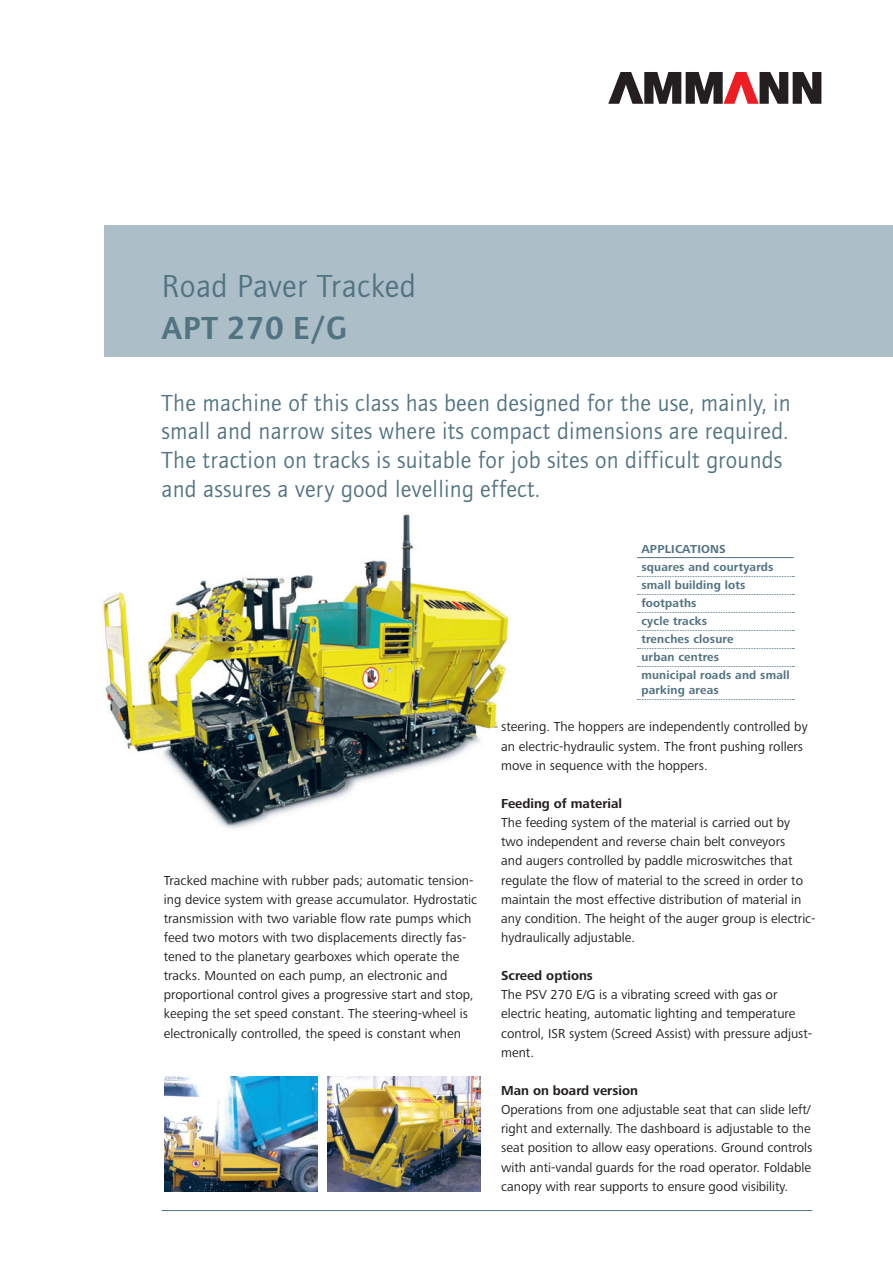
<style>
.page{position:relative;width:893px;height:1263px;background:#fff}
.page>*{position:absolute;margin:0;border:0;box-sizing:border-box;transform-origin:0 0}
.Haupttitel_Aussen_Fo{font:33px "Foundry Journal OT2";letter-spacing:.01em;color:#527382}
.Haupttitel_Aussen_Fo-2{font:600 33px "Foundry Journal OT2";letter-spacing:.01em;color:#527382}
.Leadtitel_Foundry_Bo{font:24px/28.7px "Foundry Journal OT2";letter-spacing:.01em;color:#527382}
.Pagina_Frutiger_Bold{font:13.5px/19.2px "Frutiger Next LTW1 G";color:#231f20}
.Pagina_Frutiger_Bold-2{font:700 13.5px "Frutiger Next LTW1 G";color:#231f20}
.Marginaltext_Frutige{font:700 12px/15px "Frutiger Next LTW1 G";letter-spacing:.015em;color:#527382}
.s1{font-weight:700}
</style>
<div class="page">
<div style="left:105px;top:225px;width:788px;height:132px;background:#acbec8"></div>
<hr style="left:162px;top:1210px;width:650px;height:1px;background:#527382">
<svg style="left:608px;top:72px;width:213px;height:32px"></svg>
<img style="left:164px;top:1076px;width:153px;height:115px">
<img style="left:327px;top:1076px;width:153px;height:115px">
<img style="left:103px;top:514px;width:406px;height:315px">
<hr style="left:637px;top:557px;width:157px;height:1px;background:#527382">
<svg style="left:637px;top:576px;width:157px;height:1px"></svg>
<svg style="left:637px;top:594px;width:157px;height:1px"></svg>
<svg style="left:637px;top:612px;width:157px;height:1px"></svg>
<svg style="left:637px;top:630px;width:157px;height:1px"></svg>
<svg style="left:637px;top:648px;width:157px;height:1px"></svg>
<svg style="left:637px;top:666px;width:157px;height:1px"></svg>
<svg style="left:637px;top:699px;width:157px;height:1px"></svg>
<p class="Haupttitel_Aussen_Fo" style="left:162px;top:264px;width:256px">Road Paver Tracked</p>
<p class="Haupttitel_Aussen_Fo-2" style="left:162px;top:304px;width:187px">APT 270 E/G</p>
<p class="Leadtitel_Foundry_Bo" style="left:162px;top:387px;width:631px">The machine of this class has been designed for the use, mainly, in small and narrow sites where its compact dimensions are required.</p>
<p class="Leadtitel_Foundry_Bo" style="left:162px;top:444px;width:622px">The traction on tracks is suitable for job sites on difficult grounds and assures a very good levelling effect.</p>
<p class="Pagina_Frutiger_Bold" style="left:164px;top:871px;width:315px">Tracked machine with rubber pads; automatic tension&shy;ing device system with grease accumulator. Hydrostatic transmission with two variable flow rate pumps which feed two motors with two displacements directly fas&shy;tened to the planetary gearboxes which operate the tracks. Mounted on each pump, an electronic and proportional control gives a progressive start and stop, keeping the set speed constant. The steering-wheel is electronically controlled, the speed is constant when</p>
<p class="Marginaltext_Frutige" style="left:641px;top:542px;width:86px">APPLICATIONS</p>
<p class="Marginaltext_Frutige" style="left:641px;top:560px;width:134px">squares and courtyards</p>
<p class="Marginaltext_Frutige" style="left:641px;top:578px;width:106px">small building lots</p>
<p class="Marginaltext_Frutige" style="left:641px;top:596px;width:57px">footpaths</p>
<p class="Marginaltext_Frutige" style="left:641px;top:614px;width:67px">cycle tracks</p>
<p class="Marginaltext_Frutige" style="left:641px;top:632px;width:94px">trenches closure</p>
<p class="Marginaltext_Frutige" style="left:641px;top:650px;width:79px">urban centres</p>
<p class="Marginaltext_Frutige" style="left:641px;top:668px;width:150px">municipal roads and small parking areas</p>
<p class="Pagina_Frutiger_Bold" style="left:501px;top:718px;width:308px">steering. The hoppers are independently controlled by an electric-hydraulic system. The front pushing rollers move in sequence with the hoppers.</p>
<p class="Pagina_Frutiger_Bold" style="left:501px;top:794px;width:316px"><span class="s1">Feeding of material<br></span>The feeding system of the material is carried out by two independent and reverse chain belt conveyors<br>and augers controlled by paddle microswitches that regulate the flow of material to the screed in order to maintain the most effective distribution of material in any condition. The height of the auger group is electric&shy;hydraulically adjustable.</p>
<p class="Pagina_Frutiger_Bold" style="left:501px;top:966px;width:313px"><span class="s1">Screed options<br></span>The PSV 270 E/G is a vibrating screed with gas or electric heating, automatic lighting and temperature control, ISR system (Screed Assist) with pressure adjust&shy;ment.</p>
<p class="Pagina_Frutiger_Bold-2" style="left:501px;top:1083px;width:138px">Man on board version</p>
<p class="Pagina_Frutiger_Bold" style="left:501px;top:1100px;width:313px">Operations from one adjustable seat that can slide left/ right and externally. The dashboard is adjustable to the seat position to allow easy operations. Ground controls with anti-vandal guards for the road operator. Foldable canopy with rear supports to ensure good visibility.</p>
</div>
